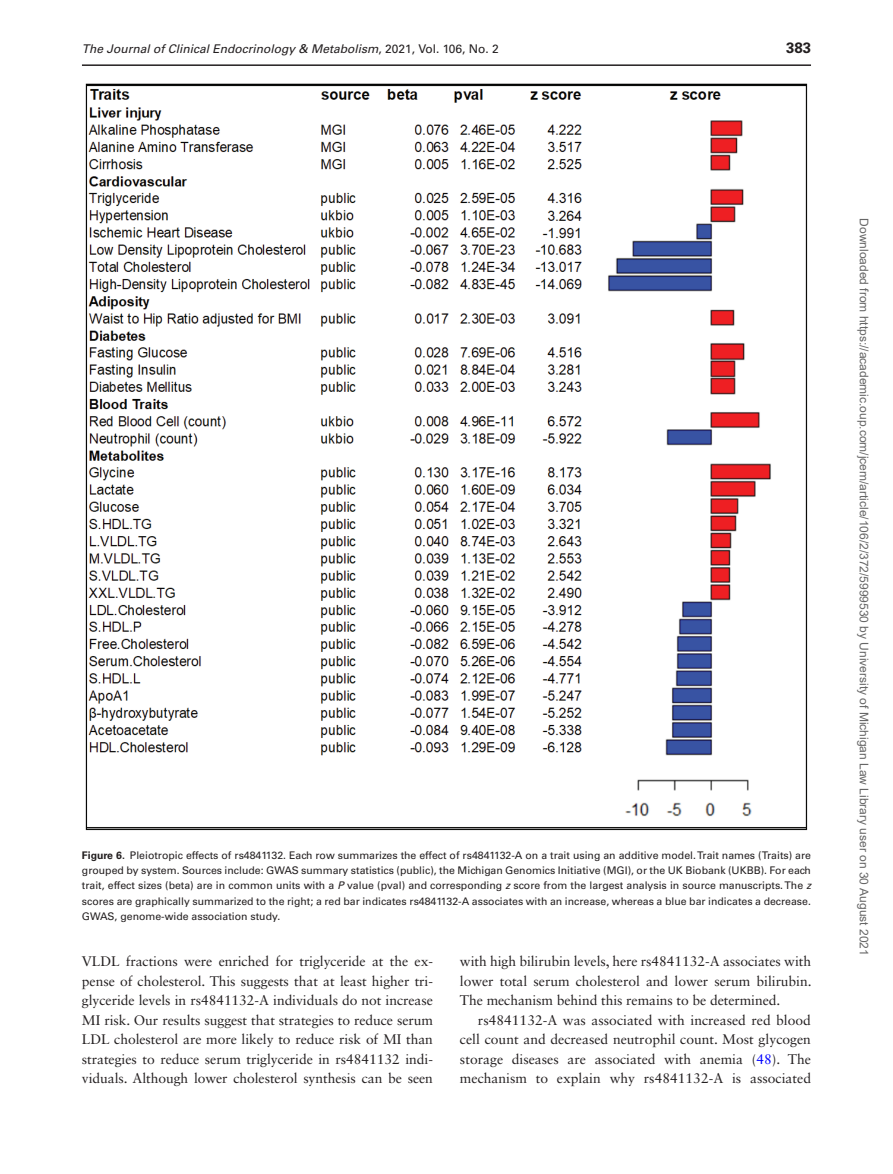
<style>
.page{position:relative;width:893px;height:1174px;background:#fff}
.page>*{position:absolute;margin:0;border:0;box-sizing:border-box;transform-origin:0 0}
.t1{font:700 15px "Univers LT Std";color:#231f20}
.t2{font:13.8px/19.5px "Sabon LT Std";letter-spacing:-.005em;color:#231f20;text-align:justify}
.t3{font:12px "Arial";color:#666}
.t4{font:italic 12px "Univers LT Std";color:#231f20}
.t5{font:10.5px/15.3px "Univers LT Std";color:#231f20;text-align:justify}
.s1{font-style:normal}
.s2{font-weight:700}
.s3{font-style:italic}
.s4{color:#00f}
</style>
<div class="page">
<hr style="left:82px;top:64px;width:729px;height:2px;background:#231f20">
<img style="left:85px;top:83px;width:723px;height:748px">
<p class="t4" style="left:82px;top:42px;width:418px">The Journal of Clinical Endocrinology &amp; Metabolism<span class="s1">, 2021, Vol. 106, No. 2</span></p>
<p class="t1" style="left:786px;top:39px;width:27px">383</p>
<p class="t5" style="left:82px;top:847px;width:731px"><span class="s2">Figure 6.</span> Pleiotropic effects of rs4841132. Each row summarizes the effect of rs4841132-A on a trait using an additive model. Trait names (Traits) are grouped by system. Sources include: GWAS summary statistics (public), the Michigan Genomics Initiative (MGI), or the UK Biobank (UKBB). For each trait, effect sizes (beta) are in common units with a <span class="s3">P</span> value (pval) and corresponding <span class="s3">z</span> score from the largest analysis in source manuscripts. The <span class="s3">z </span>scores are graphically summarized to the right; a red bar indicates rs4841132-A associates with an increase, whereas a blue bar indicates a decrease.<br>GWAS, genome-wide association study.</p>
<p class="t2" style="left:82px;top:951px;width:353px">VLDL fractions were enriched for triglyceride at the ex&shy;pense of cholesterol. This suggests that at least higher tri&shy;glyceride levels in rs4841132-A individuals do not increase MI risk. Our results suggest that strategies to reduce serum LDL cholesterol are more likely to reduce risk of MI than strategies to reduce serum triglyceride in rs4841132 indi&shy;viduals. Although lower cholesterol synthesis can be seen</p>
<p class="t2" style="left:460px;top:951px;width:353px">with high bilirubin levels, here rs4841132-A associates with lower total serum cholesterol and lower serum bilirubin.<br>The mechanism behind this remains to be determined.</p>
<p class="t2" style="left:460px;top:1010px;width:353px;text-indent:18px">rs4841132-A was associated with increased red blood cell count and decreased neutrophil count. Most glycogen storage diseases are associated with anemia (<span class="s4">48</span>). The mechanism to explain why rs4841132-A is associated</p>
<p class="t3" style="left:868px;top:218px;width:739px;rotate:90deg">Downloaded from https://academic.oup.com/jcem/article/106/2/372/5999530 by University of Michigan Law Library user on 30 August 2021</p>
</div>
